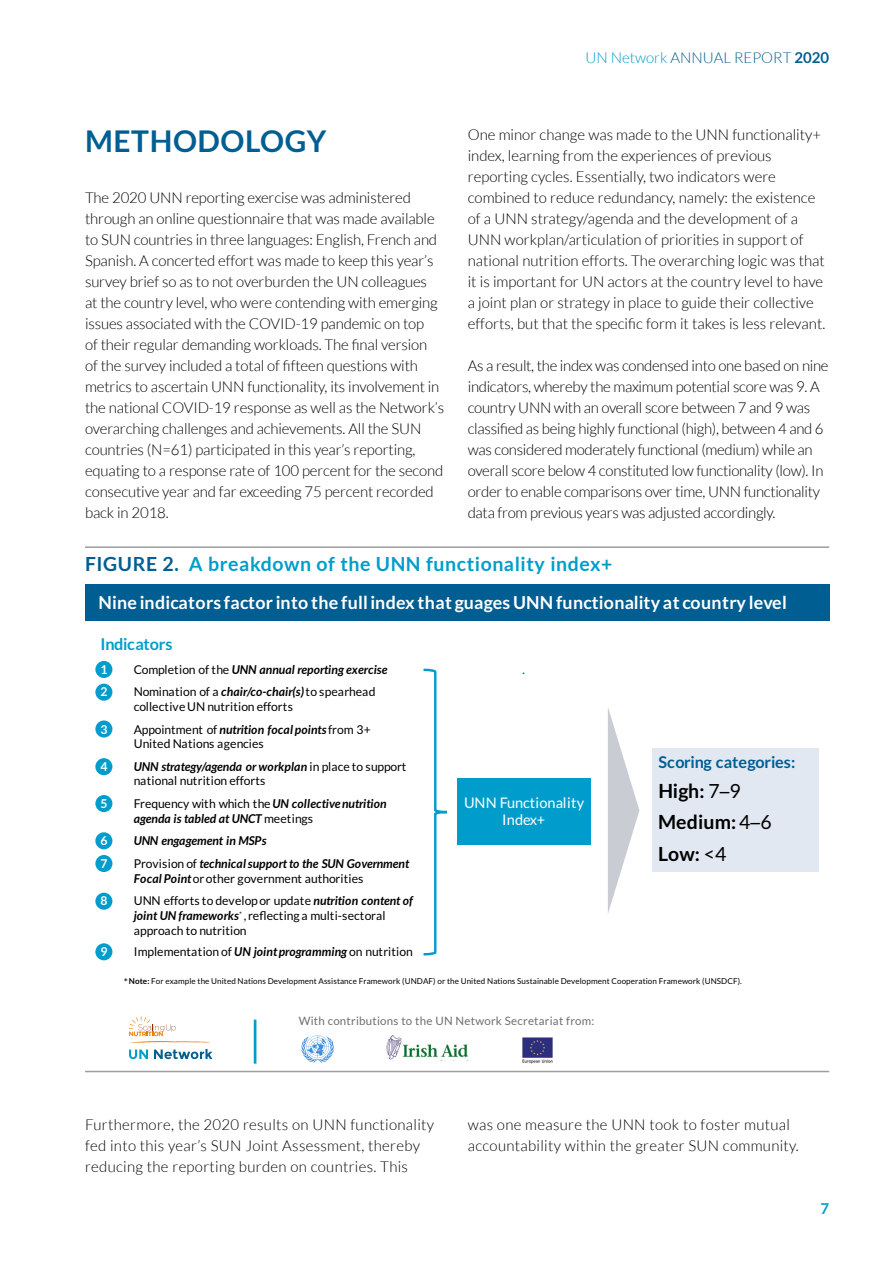
<style>
.page{position:relative;width:893px;height:1263px;background:#fff}
.page>*{position:absolute;margin:0;border:0;box-sizing:border-box;transform-origin:0 0}
.t1{font:700 30px "Lato";letter-spacing:.02em;color:#005e92}
.t2{font:700 19.5px "Lato";letter-spacing:.03em;color:#009dcc}
.t3{font:700 19.5px/31.7px "Lato";letter-spacing:.01em;color:#000}
.t4{font:700 17.85px "Lato";letter-spacing:.015em;color:#fff}
.t5{font:700 16.2px "Lato";letter-spacing:-.015em;color:#005e92}
.t6{font:700 16.2px "Lato";letter-spacing:-.015em;color:#009dcc}
.t7{font:300 15px/21px "Lato";letter-spacing:-.01em;color:#000}
.t8{font:300 15px/21px "Lato";letter-spacing:.02em;color:#000}
.t9{font:300 15px "Lato";color:#005e92}
.t10{font:700 15px "Lato";color:#009dcc}
.t11{font:14.55px/17px "Lato";color:#fff;text-align:center}
.t12{font:12.15px/14.5px "Lato";letter-spacing:.005em;color:#000}
.t13{font:italic 700 12.15px/14.5px "Lato";letter-spacing:-.005em;color:#000}
.t14{font:700 12.15px "Lato";color:#fff}
.t15{font:11.55px "Lato";letter-spacing:.02em;color:#706f6f}
.t16{font:700 10.5px "Lato";color:#005e92}
.t17{font:8.1px "Lato";letter-spacing:.01em;color:#000}
.s1{color:#009dcc}
.s2{font-weight:700}
.s3{color:#005e92}
.s4{font-weight:400;font-style:normal}
.s5{font-weight:700;font-style:italic}
.s6{font-size:10.5px}
.s7{font-weight:400}
.s8{font-family:"Calibri";font-weight:400}
</style>
<div class="page">
<hr style="left:85px;top:546px;width:744px;height:2px;background:#9d9d9c">
<div style="left:95px;top:661px;width:17px;height:17px;background:#009dcc;border-radius:50%"></div>
<div style="left:95px;top:684px;width:17px;height:17px;background:#009dcc;border-radius:50%"></div>
<div style="left:95px;top:720px;width:17px;height:17px;background:#009dcc;border-radius:50%"></div>
<div style="left:95px;top:758px;width:17px;height:17px;background:#009dcc;border-radius:50%"></div>
<div style="left:95px;top:795px;width:17px;height:17px;background:#009dcc;border-radius:50%"></div>
<div style="left:95px;top:832px;width:17px;height:17px;background:#009dcc;border-radius:50%"></div>
<div style="left:95px;top:855px;width:17px;height:17px;background:#009dcc;border-radius:50%"></div>
<div style="left:95px;top:893px;width:17px;height:17px;background:#009dcc;border-radius:50%"></div>
<div style="left:95px;top:943px;width:17px;height:17px;background:#009dcc;border-radius:50%"></div>
<svg style="left:423px;top:668px;width:25px;height:288px"></svg>
<div style="left:457px;top:778px;width:134px;height:66px;background:#009dcc"></div>
<svg style="left:608px;top:708px;width:31px;height:205px"></svg>
<div style="left:652px;top:749px;width:166px;height:123px;background:#e2e8f2"></div>
<div style="left:85px;top:585px;width:744px;height:35px;background:#005e92"></div>
<hr style="left:85px;top:1071px;width:744px;height:1px;background:#9d9d9c">
<svg style="left:129px;top:1016px;width:83px;height:43px"></svg>
<img style="left:387px;top:1036px;width:81px;height:24px">
<svg style="left:301px;top:1035px;width:33px;height:28px"></svg>
<img style="left:522px;top:1037px;width:31px;height:27px">
<hr style="left:254px;top:1019px;width:2px;height:45px;background:#009dcc">
<p class="t9" style="left:585px;top:50px;width:245px"><span class="s1">UN Network</span> ANNUAL REPORT <span class="s2">2020</span></p>
<h1 class="t1" style="left:85px;top:124px;width:243px">METHODOLOGY</h1>
<p class="t7" style="left:85px;top:187px;width:361px">The 2020 UNN reporting exercise was administered through an online questionnaire that was made available to SUN countries in three languages: English, French and Spanish. A concerted effort was made to keep this year’s survey brief so as to not overburden the UN colleagues<br>at the country level, who were contending with emerging issues associated with the COVID-19 pandemic on top<br>of their regular demanding workloads. The final version<br>of the survey included a total of fifteen questions with metrics to ascertain UNN functionality, its involvement in the national COVID-19 response as well as the Network’s overarching challenges and achievements. All the SUN countries (N=61) participated in this year’s reporting, equating to a response rate of 100 percent for the second consecutive year and far exceeding 75 percent recorded back in 2018.</p>
<p class="t7" style="left:468px;top:124px;width:359px">One minor change was made to the UNN functionality+ index, learning from the experiences of previous reporting cycles. Essentially, two indicators were combined to reduce redundancy, namely: the existence of a UNN strategy/agenda and the development of a UNN workplan/articulation of priorities in support of national nutrition efforts. The overarching logic was that it is important for UN actors at the country level to have a joint plan or strategy in place to guide their collective efforts, but that the specific form it takes is less relevant.</p>
<p class="t7" style="left:468px;top:355px;width:362px">As a result, the index was condensed into one based on nine indicators, whereby the maximum potential score was 9. A country UNN with an overall score between 7 and 9 was classified as being highly functional (high), between 4 and 6 was considered moderately functional (medium) while an overall score below 4 constituted low functionality (low). In order to enable comparisons over time, UNN functionality data from previous years was adjusted accordingly.</p>
<h2 class="t2" style="left:85px;top:553px;width:529px"><span class="s3">FIGURE 2.</span> A breakdown of the UNN functionality index+</h2>
<p class="t4" style="left:98px;top:592px;width:690px">Nine indicators factor into the full indexthat guages UNN functionality at country level</p>
<p class="t6" style="left:101px;top:635px;width:73px">Indicators</p>
<p class="t14" style="left:101px;top:662px;width:9px">1</p>
<p class="t13" style="left:134px;top:662px;width:255px"><span class="s4">Completion of the</span> UNN annual reporting exercise</p>
<p class="t14" style="left:101px;top:685px;width:9px">2</p>
<p class="t12" style="left:134px;top:684px;width:243px">Nomination of a <span class="s5">chair/co-chair(s)</span> to spearhead collective UN nutrition efforts</p>
<p class="t14" style="left:101px;top:722px;width:9px">3</p>
<p class="t12" style="left:134px;top:722px;width:239px">Appointment of <span class="s5">nutrition focal points</span>from 3+<br>United Nations agencies</p>
<p class="t14" style="left:101px;top:759px;width:9px">4</p>
<p class="t12" style="left:134px;top:759px;width:274px"><span class="s5">UNN strategy/agenda or workplan</span> in place to support national nutrition efforts</p>
<p class="t14" style="left:101px;top:797px;width:9px">5</p>
<p class="t13" style="left:134px;top:797px;width:254px"><span class="s4">Frequency with which the</span> UN collective nutrition agenda is tabled at UNCT <span class="s4">meetings</span></p>
<p class="t14" style="left:101px;top:834px;width:9px">6</p>
<p class="t13" style="left:134px;top:834px;width:134px">UNN engagement in MSPs</p>
<p class="t14" style="left:101px;top:857px;width:9px">7</p>
<p class="t13" style="left:134px;top:857px;width:277px"><span class="s4">Provision of</span> technical support to the SUN Government<br>Focal Point<span class="s4">orother government authorities</span></p>
<p class="t14" style="left:101px;top:894px;width:9px">8</p>
<p class="t12" style="left:134px;top:894px;width:281px">UNN efforts to develop or update <span class="s5">nutrition content of joint UN frameworks</span><sup>*</sup> , reflecting a multi-sectoral approach to nutrition</p>
<p class="t14" style="left:101px;top:945px;width:9px">9</p>
<p class="t12" style="left:134px;top:945px;width:280px">Implementation of <span class="s5">UN joint programming</span> on nutrition</p>
<p class="t17" style="left:124px;top:976px;width:619px"><span class="s6">*</span><span class="s2">Note:</span> For example the United Nations Development Assistance Framework (UNDAF) or the United Nations Sustainable Development Cooperation Framework (UNSDCF).</p>
<p class="t16" style="left:522px;top:664px;width:4px">.</p>
<p class="t5" style="left:658px;top:753px;width:139px">Scoring categories:</p>
<h2 class="t3" style="left:658px;top:775px;width:115px">High: <span class="s7">7</span><span class="s8">–</span><span class="s7">9<br></span>Medium: <span class="s7">4</span><span class="s8">–</span><span class="s7">6<br></span>Low: <span class="s7">&lt;4</span></h2>
<p class="t11" style="left:464px;top:794px;width:122px">UNN Functionality<br>Index+</p>
<p class="t15" style="left:299px;top:1014px;width:297px">With contributions to the UN Network Secretariat from:</p>
<p class="t8" style="left:85px;top:1115px;width:351px">Furthermore, the 2020 results on UNN functionality fed into this year’s SUN Joint Assessment, thereby reducing the reporting burden on countries. This</p>
<p class="t8" style="left:468px;top:1115px;width:333px">was one measure the UNN took to foster mutual accountability within the greater SUN community.</p>
<p class="t10" style="left:820px;top:1199px;width:10px">7</p>
</div>
